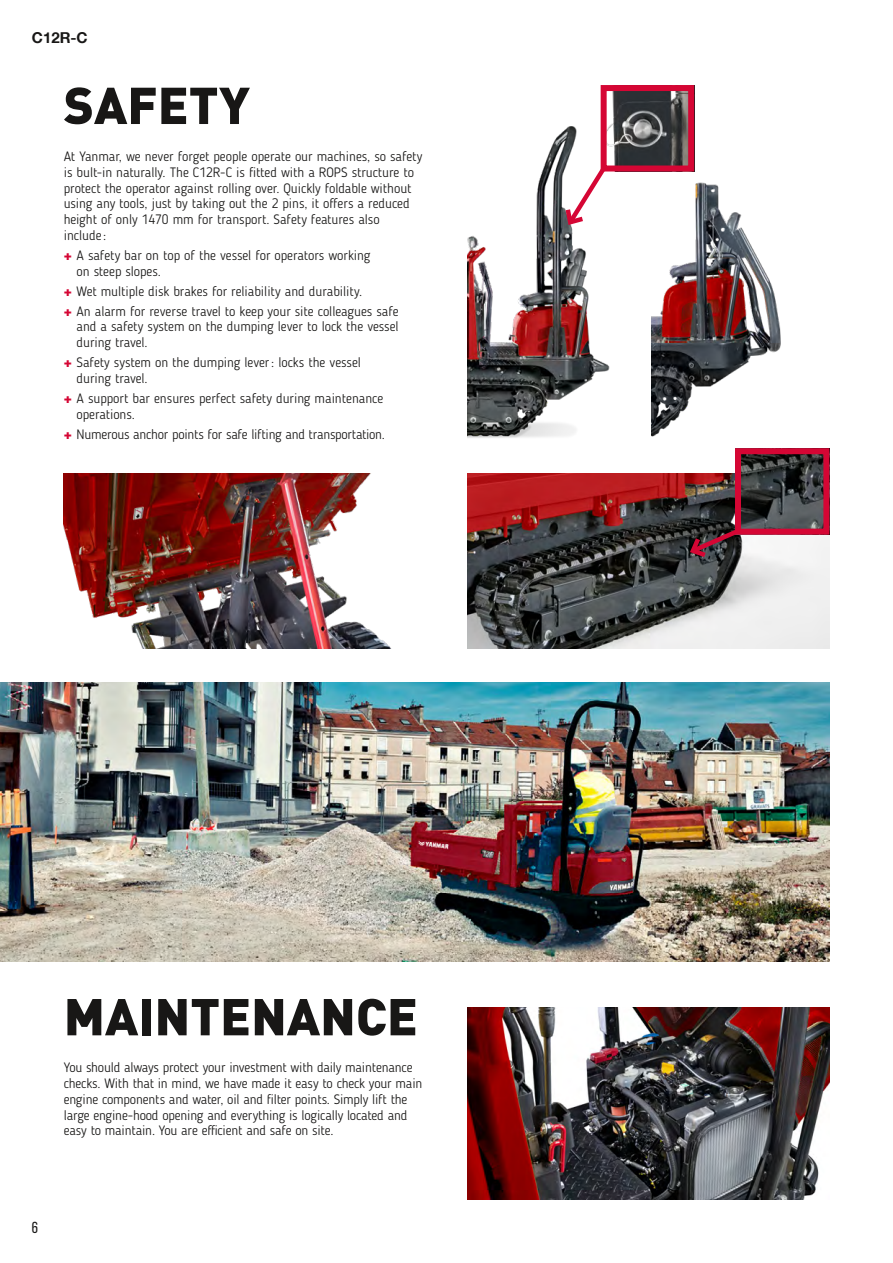
<style>
.page{position:relative;width:893px;height:1263px;background:#fff}
.page>*{position:absolute;margin:0;border:0;box-sizing:border-box;transform-origin:0 0}
.t1{font:900 51px "DINOT";color:#181716}
.t2{font:15.9px "Bebas Neue";color:#181716}
.t3{font:700 15px "Helvetica Neue LT Com";color:#181716}
.t4{font:300 13.5px/15.8px "Blogger Sans";letter-spacing:-.005em;color:#181716}
.s1{font-family:"Helvetica Neue LT Com";font-weight:900;color:#d50634}
</style>
<div class="page">
<img style="left:468px;top:103px;width:161px;height:335px">
<img style="left:651px;top:158px;width:130px;height:279px">
<img style="left:608px;top:92px;width:79px;height:72px">
<div style="left:601px;top:85px;width:93px;height:86px;border:6px solid #d50634"></div>
<svg style="left:563px;top:159px;width:49px;height:69px"></svg>
<img style="left:64px;top:473px;width:327px;height:175px">
<img style="left:468px;top:473px;width:361px;height:175px">
<img style="left:0;top:683px;width:829px;height:279px">
<img style="left:468px;top:1007px;width:361px;height:192px">
<img style="left:742px;top:455px;width:80px;height:73px">
<div style="left:735px;top:448px;width:94px;height:87px;border:6px solid #d50634"></div>
<svg style="left:687px;top:525px;width:57px;height:36px;background:#522f38"></svg>
<p class="t3" style="left:32px;top:28px;width:57px">C12R-C</p>
<h1 class="t1" style="left:64px;top:71px;width:188px">SAFETY</h1>
<p class="t4" style="left:64px;top:148px;width:360px">At Yanmar, we never forget people operate our machines, so safety is bult-in naturally. The C12R-C is fitted with a ROPS structure to protect the operator against rolling over. Quickly foldable without using any tools, just by taking out the 2 pins, it offers a reduced height of only 1470 mm for transport. Safety features also<br>include :</p>
<p class="t4" style="left:77px;top:247px;width:295px;text-indent:-13px"><span class="s1">+</span> A safety bar on top of the vessel for operators working on steep slopes.</p>
<p class="t4" style="left:64px;top:281px;width:336px;line-height:20px"><span class="s1">+</span> Wet multiple disk brakes for reliability and durability.<br><span class="s1">+</span> An alarm for reverse travel to keep your site colleagues safe</p>
<p class="t4" style="left:77px;top:319px;width:323px">and a safety system on the dumping lever to lock the vessel during travel.</p>
<p class="t4" style="left:77px;top:355px;width:286px;text-indent:-13px"><span class="s1">+</span> Safety system on the dumping lever: locks the vessel during travel.</p>
<p class="t4" style="left:77px;top:390px;width:308px;text-indent:-13px"><span class="s1">+</span> A support bar ensures perfect safety during maintenance operations.</p>
<p class="t4" style="left:64px;top:426px;width:323px"><span class="s1">+</span> Numerous anchor points for safe lifting and transportation.</p>
<h1 class="t1" style="left:64px;top:983px;width:356px">MAINTENANCE</h1>
<p class="t4" style="left:64px;top:1060px;width:360px">You should always protect your investment with daily maintenance checks. With that in mind, we have made it easy to check your main engine components and water, oil and filter points. Simply lift the large engine-hood opening and everything is logically located and easy to maintain. You are efficient and safe on site.</p>
<p class="t2" style="left:32px;top:1219px;width:8px">6</p>
</div>
